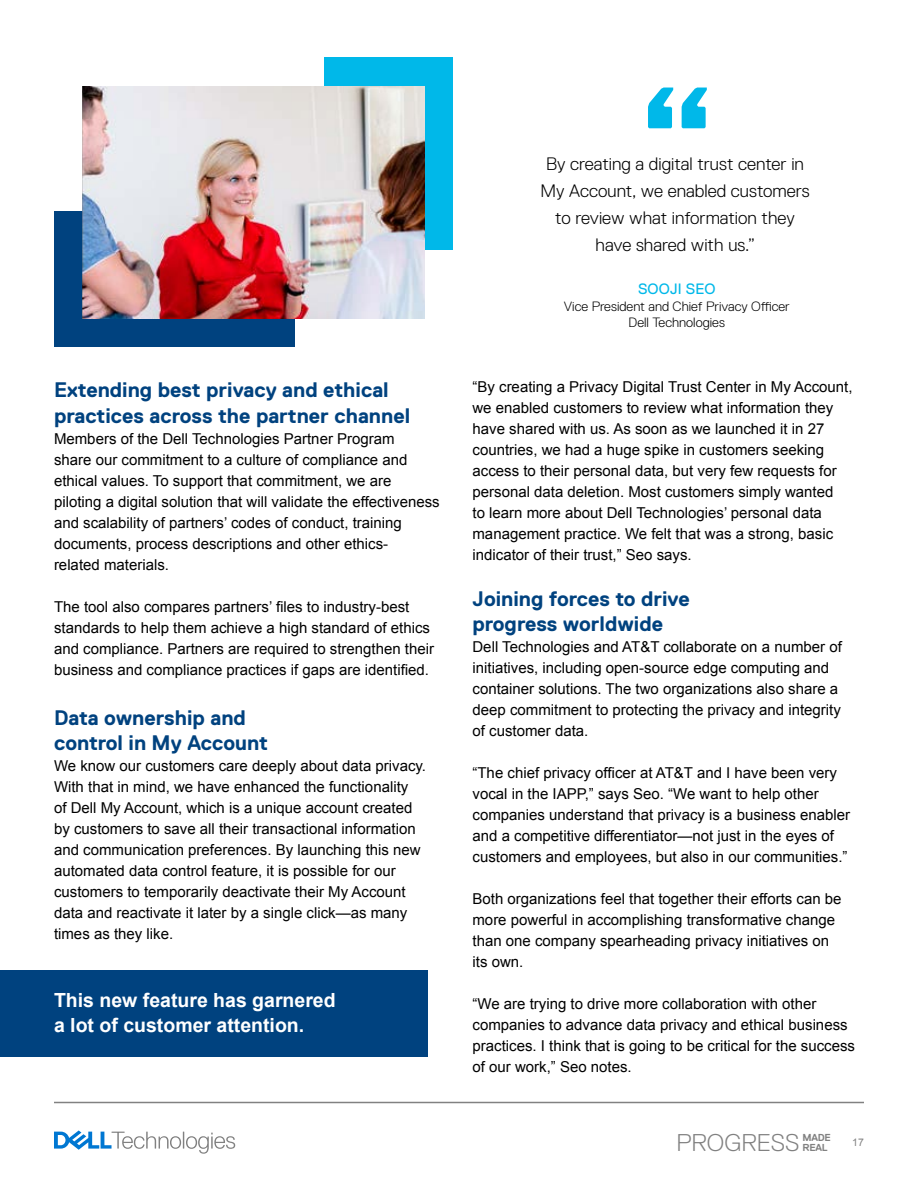
<style>
.page{position:relative;width:918px;height:1188px;background:#fff}
.page>*{position:absolute;margin:0;border:0;box-sizing:border-box;transform-origin:0 0}
.t1{font:800 120px "Dell Replica";color:#00b8e9}
.t2{font:300 24.15px "Dell Replica";color:#818181}
.t3{font:700 21px/25.2px "Dell Replica";color:#00427f}
.t4{font:700 19.5px/25.5px "Arial";color:#fff}
.t5{font:300 18px/27px "Dell Replica";color:#000;text-align:center}
.t6{font:15px/21px "Arial";color:#000}
.t7{font:15px "Dell Replica";letter-spacing:.01em;color:#00b8e9}
.t8{font:300 13.5px/16.5px "Dell Replica";color:#000;text-align:center}
.t9{font:10.5px "Arial";color:#818181}
.t10{font:700 10.05px/10.1px "Dell Replica";letter-spacing:-.02em;color:#818181}
</style>
<div class="page">
<div style="left:0;top:970px;width:428px;height:87px;background:#00427f"></div>
<div style="left:54px;top:212px;width:240px;height:135px;background:#00427f"></div>
<div style="left:324px;top:58px;width:129px;height:192px;background:#00b8e9"></div>
<img style="left:82px;top:86px;width:343px;height:233px">
<svg style="left:54px;top:1130px;width:181px;height:24px"></svg>
<hr style="left:54px;top:1102px;width:810px;height:1px;background:#818181">
<h3 class="t3" style="left:54px;top:378px;width:358px">Extending best privacy and ethical practices across the partner channel</h3>
<p class="t6" style="left:54px;top:428px;width:387px">Members of the Dell Technologies Partner Program<br>share our commitment to a culture of compliance and ethical values. To support that commitment, we are piloting a digital solution that will validate the effectiveness and scalability of partners’ codes of conduct, training documents, process descriptions and other ethics-<br>related materials.</p>
<p class="t6" style="left:54px;top:596px;width:382px">The tool also compares partners’ files to industry-best standards to help them achieve a high standard of ethics and compliance. Partners are required to strengthen their business and compliance practices if gaps are identified.</p>
<h3 class="t3" style="left:54px;top:705px;width:215px">Data ownership and control in My Account</h3>
<p class="t6" style="left:54px;top:756px;width:374px">We know our customers care deeply about data privacy.<br>With that in mind, we have enhanced the functionality<br>of Dell My Account, which is a unique account created by customers to save all their transactional information and communication preferences. By launching this new automated data control feature, it is possible for our customers to temporarily deactivate their My Account data and reactivate it later by a single click—as many times as they like.</p>
<h3 class="t4" style="left:54px;top:987px;width:283px">This new feature has garnered a lot of customer attention.</h3>
<h1 class="t1" style="left:641px;top:64px;width:76px">“</h1>
<p class="t5" style="left:541px;top:150px;width:271px">By creating a digital trust center in<br>My Account, we enabled customers to review what information they have shared with us.”</p>
<p class="t7" style="left:638px;top:281px;width:79px">SOOJI SEO</p>
<p class="t8" style="left:564px;top:298px;width:227px">Vice President and Chief Privacy Officer<br>Dell Technologies</p>
<p class="t6" style="left:472px;top:376px;width:382px">“By creating a Privacy Digital Trust Center in My Account, we enabled customers to review what information they have shared with us. As soon as we launched it in 27 countries, we had a huge spike in customers seeking access to their personal data, but very few requests for personal data deletion. Most customers simply wanted<br>to learn more about Dell Technologies’ personal data management practice. We felt that was a strong, basic indicator of their trust,” Seo says.</p>
<h3 class="t3" style="left:472px;top:586px;width:219px">Joining forces to drive progress worldwide</h3>
<p class="t6" style="left:472px;top:637px;width:371px">Dell Technologies and AT&amp;T collaborate on a number of initiatives, including open-source edge computing and container solutions. The two organizations also share a deep commitment to protecting the privacy and integrity of customer data.</p>
<p class="t6" style="left:472px;top:763px;width:379px">“The chief privacy officer at AT&amp;T and I have been very vocal in the IAPP,” says Seo. “We want to help other companies understand that privacy is a business enabler and a competitive differentiator—not just in the eyes of customers and employees, but also in our communities.”</p>
<p class="t6" style="left:472px;top:889px;width:371px">Both organizations feel that together their efforts can be more powerful in accomplishing transformative change than one company spearheading privacy initiatives on its own.</p>
<p class="t6" style="left:472px;top:994px;width:384px">“We are trying to drive more collaboration with other companies to advance data privacy and ethical business practices. I think that is going to be critical for the success of our work,” Seo notes.</p>
<h2 class="t2" style="left:676px;top:1129px;width:124px">PROGRESS</h2>
<p class="t9" style="left:852px;top:1135px;width:13px">17</p>
<p class="t10" style="left:802px;top:1132px;width:30px">MADE<br>REAL</p>
</div>
